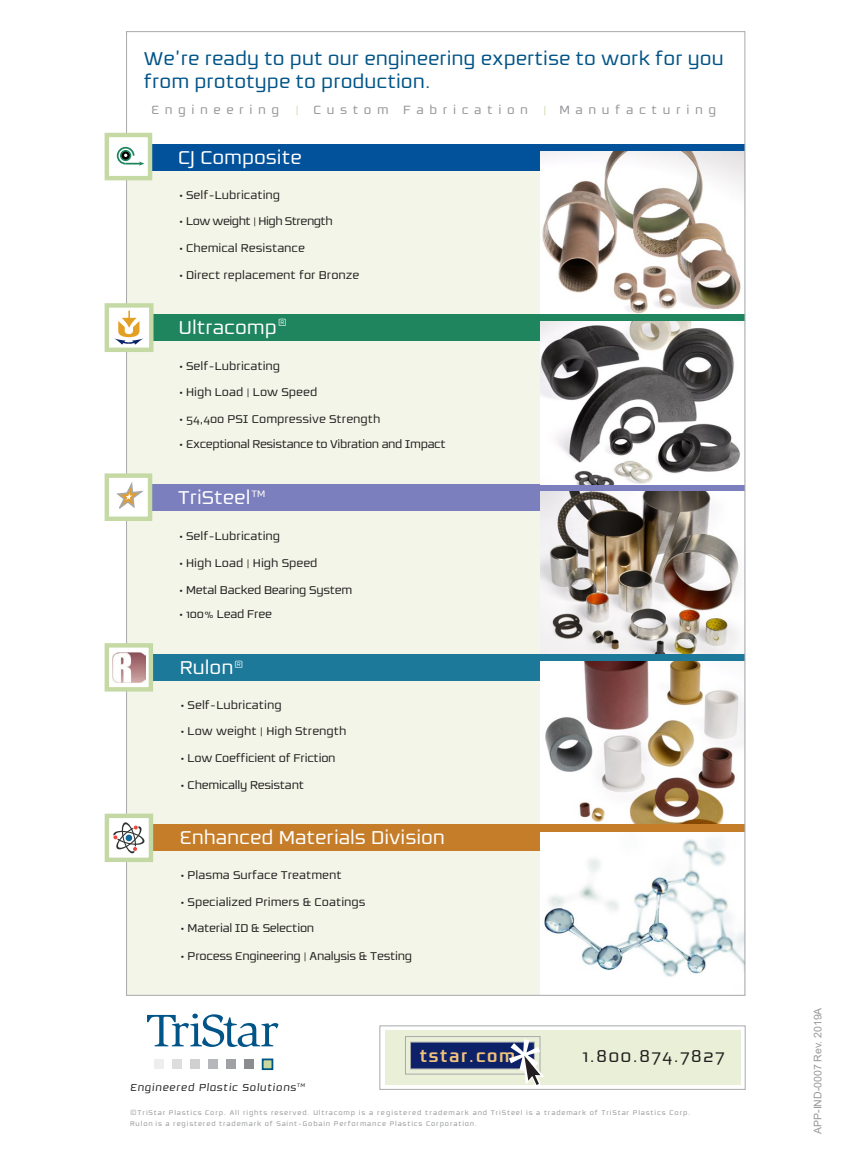
<style>
.page{position:relative;width:852px;height:1161px;background:#fff}
.page>*{position:absolute;margin:0;border:0;box-sizing:border-box;transform-origin:0 0}
.t1{font:20.7px/22.2px "Resea";color:#005487}
.t2{font:20.7px "Resea";color:#fff}
.t3{font:19.2px "Resea";letter-spacing:.055em;color:#231f20}
.t4{font:700 19.2px "Resea";letter-spacing:.055em;color:#efc279}
.t5{font:13.35px "Resea";letter-spacing:.42em;color:#939598}
.t6{font:12.6px "Resea";color:#231f20}
.t7{font:12.6px "Resea";letter-spacing:-.02em;color:#231f20}
.t8{font:12.6px "Resea";letter-spacing:-.03em;color:#231f20}
.t9{font:12.6px "Resea";letter-spacing:-.04em;color:#231f20}
.t10{font:italic 11.4px "Resea";letter-spacing:.055em;color:#231f20}
.t11{font:10.5px "Arial";color:#999}
.t12{font:7.35px "Resea";letter-spacing:.115em;color:#939598}
.s1{color:#c5d9a5}
</style>
<div class="page">
<div style="left:126px;top:144px;width:618px;height:851px;background:#f2f5e7"></div>
<div style="left:114px;top:144px;width:630px;height:27px;background:#01519b"></div>
<div style="left:385px;top:1031px;width:355px;height:54px;background:#eaefd8"></div>
<div style="left:379px;top:1026px;width:366px;height:64px;border:1px solid #a8a9ad"></div>
<div style="left:410px;top:1042px;width:124px;height:27px;background:#0d2169"></div>
<div style="left:410px;top:1042px;width:124px;height:27px;border:1px solid #a8a9ad"></div>
<div style="left:405px;top:1036px;width:135px;height:39px;border:1px solid #a8a9ad"></div>
<svg style="left:508px;top:1039px;width:36px;height:46px"></svg>
<svg style="left:147px;top:1014px;width:131px;height:33px"></svg>
<div style="left:154px;top:1059px;width:10px;height:10px;background:#eeeeef"></div>
<div style="left:172px;top:1059px;width:10px;height:10px;background:#dcdddf"></div>
<div style="left:190px;top:1059px;width:10px;height:10px;background:#cfd0d2"></div>
<div style="left:208px;top:1059px;width:10px;height:10px;background:#b6b7bb"></div>
<div style="left:226px;top:1059px;width:10px;height:10px;background:#a0a1a5"></div>
<div style="left:244px;top:1059px;width:10px;height:10px;background:#8a8c8f"></div>
<div style="left:262px;top:1059px;width:10px;height:10px;background:#c8d99e"></div>
<div style="left:261px;top:1059px;width:12px;height:11px;border:2px solid #005487"></div>
<img style="left:540px;top:151px;width:202px;height:163px">
<div style="left:115px;top:485px;width:629px;height:26px;background:#7c7fbd"></div>
<img style="left:540px;top:492px;width:202px;height:162px">
<div style="left:115px;top:654px;width:629px;height:27px;background:#1d7999"></div>
<img style="left:540px;top:662px;width:202px;height:162px">
<div style="left:115px;top:314px;width:629px;height:27px;background:#1e855f"></div>
<img style="left:540px;top:322px;width:202px;height:162px">
<div style="left:115px;top:825px;width:629px;height:26px;background:#c57d29"></div>
<img style="left:540px;top:832px;width:202px;height:162px">
<div style="left:107px;top:136px;width:43px;height:43px;background:#fff"></div>
<div style="left:104px;top:133px;width:48px;height:47px;border:4px solid #c5d9a5"></div>
<svg style="left:116px;top:146px;width:28px;height:20px"></svg>
<div style="left:107px;top:305px;width:44px;height:45px;background:#fff"></div>
<svg style="left:114px;top:311px;width:29px;height:34px"></svg>
<div style="left:104px;top:303px;width:49px;height:49px;border:4px solid #c5d9a5"></div>
<div style="left:107px;top:477px;width:43px;height:43px;background:#fff"></div>
<svg style="left:116px;top:482px;width:28px;height:27px"></svg>
<div style="left:104px;top:473px;width:48px;height:48px;border:4px solid #c5d9a5"></div>
<div style="left:107px;top:646px;width:44px;height:44px;background:#fff"></div>
<div style="left:104px;top:643px;width:49px;height:49px;border:4px solid #c5d9a5"></div>
<img style="left:112px;top:652px;width:33px;height:31px">
<div style="left:107px;top:816px;width:44px;height:44px;background:#fff"></div>
<svg style="left:113px;top:822px;width:32px;height:31px"></svg>
<div style="left:105px;top:814px;width:48px;height:48px;border:4px solid #c3d8a4"></div>
<p class="t1" style="left:144px;top:48px;width:581px">We’re ready to put our engineering expertise to work for you from prototype to production.</p>
<p class="t5" style="left:151px;top:103px;width:566px">Engineering <span class="s1">|</span> Custom Fabrication <span class="s1">|</span> Manufacturing</p>
<p class="t2" style="left:178px;top:146px;width:125px">CJ Composite</p>
<p class="t6" style="left:178px;top:188px;width:103px">• Self-Lubricating</p>
<p class="t9" style="left:178px;top:215px;width:155px">• Low weight | High Strength</p>
<p class="t6" style="left:178px;top:241px;width:128px">• Chemical Resistance</p>
<p class="t6" style="left:178px;top:268px;width:182px">• Direct replacement for Bronze</p>
<p class="t2" style="left:179px;top:316px;width:110px">Ultracomp<sup>®</sup></p>
<p class="t6" style="left:178px;top:359px;width:103px">• Self-Lubricating</p>
<p class="t6" style="left:178px;top:386px;width:140px">• High Load | Low Speed</p>
<p class="t6" style="left:178px;top:412px;width:203px">• 54,400 PSI Compressive Strength</p>
<p class="t8" style="left:178px;top:437px;width:268px">• Exceptional Resistance to Vibration and Impact</p>
<p class="t2" style="left:178px;top:487px;width:89px">TriSteel<sup>TM</sup></p>
<p class="t6" style="left:178px;top:530px;width:103px">• Self-Lubricating</p>
<p class="t6" style="left:178px;top:556px;width:140px">• High Load | High Speed</p>
<p class="t7" style="left:178px;top:583px;width:175px">• Metal Backed Bearing System</p>
<p class="t7" style="left:178px;top:607px;width:95px">• 100% Lead Free</p>
<p class="t2" style="left:180px;top:656px;width:65px">Rulon<sup>®</sup></p>
<p class="t6" style="left:180px;top:698px;width:103px">• Self-Lubricating</p>
<p class="t6" style="left:180px;top:725px;width:168px">• Low weight | High Strength</p>
<p class="t7" style="left:180px;top:751px;width:157px">• Low Coefficient of Friction</p>
<p class="t7" style="left:180px;top:779px;width:125px">• Chemically Resistant</p>
<p class="t2" style="left:180px;top:827px;width:266px">Enhanced Materials Division</p>
<p class="t6" style="left:180px;top:868px;width:163px">• Plasma Surface Treatment</p>
<p class="t6" style="left:180px;top:895px;width:187px">• Specialized Primers &amp; Coatings</p>
<p class="t7" style="left:180px;top:922px;width:135px">• Material ID &amp; Selection</p>
<p class="t7" style="left:180px;top:949px;width:233px">• Process Engineering | Analysis &amp; Testing</p>
<p class="t10" style="left:130px;top:1081px;width:176px">Engineered Plastic Solutions<sup>TM</sup></p>
<p class="t4" style="left:419px;top:1045px;width:97px">tstar.com</p>
<p class="t3" style="left:582px;top:1045px;width:144px">1.800.874.7827</p>
<p class="t12" style="left:130px;top:1108px;width:561px">©TriStar Plastics Corp. All rights reserved. Ultracomp is a registered trademark and TriSteel is a trademark of TriStar Plastics Corp.</p>
<p class="t12" style="left:130px;top:1120px;width:348px">Rulon is a registered trademark of Saint-Gobain Performance Plastics Corporation.</p>
<p class="t11" style="left:810px;top:1134px;width:128px;rotate:-90deg">APP-IND-0007 Rev. 2019A</p>
</div>
